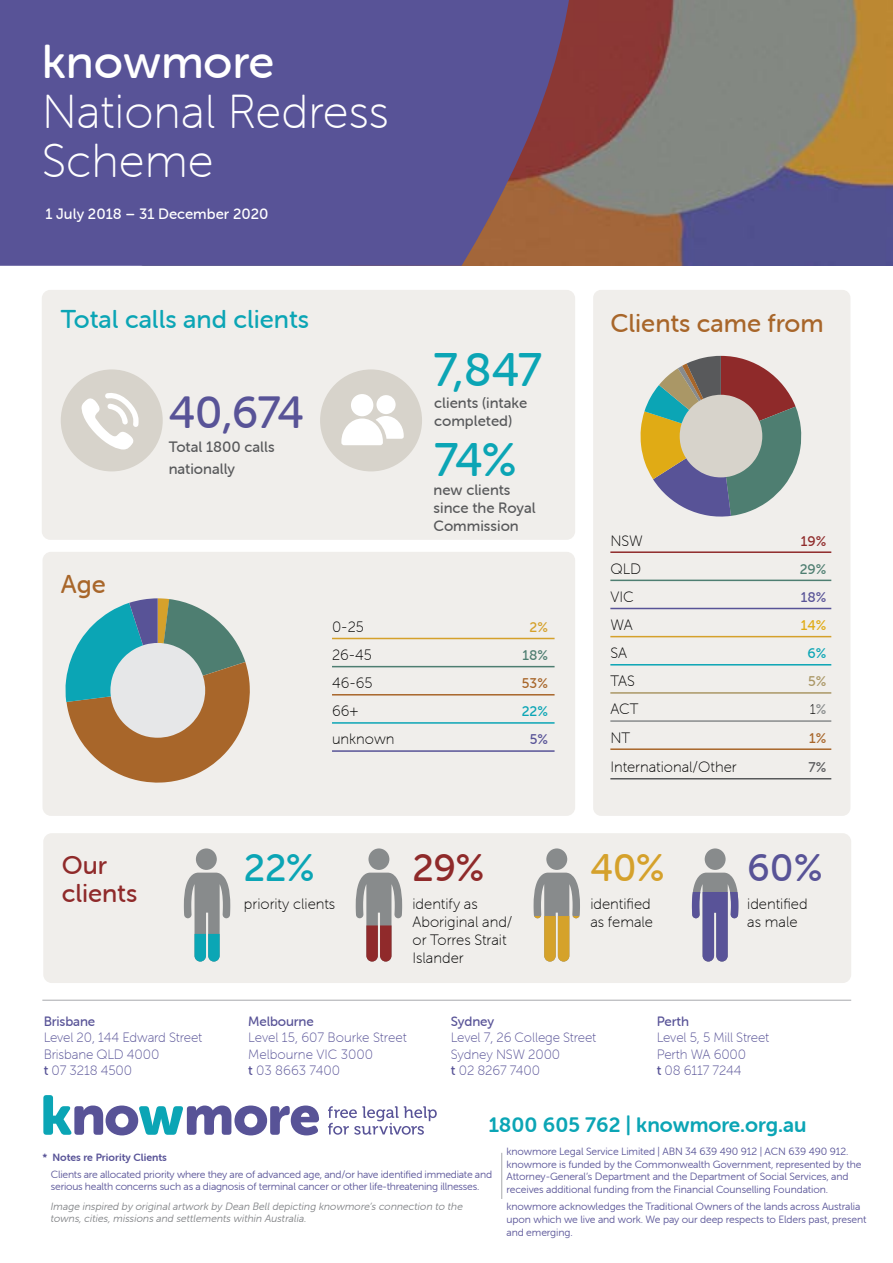
<style>
.page{position:relative;width:893px;height:1263px;background:#fff}
.page>*{position:absolute;margin:0;border:0;box-sizing:border-box;transform-origin:0 0}
.t1{font:258px "Chartwell Pies";color:#d5a12b}
.t2{font:225px "Chartwell Pies";color:#8f2a2a}
.t3{font:47.4px/49.5px "Museo Sans Rounded 100";color:#fff}
.t4{font:47.4px "Museo Sans Rounded 500";color:#fff}
.t5{font:46.95px/90.2px "Museo Sans Rounded 500";color:#0ba5b5}
.t6{font:45px "Museo Sans Rounded 500";color:#585397}
.t7{font:38.4px "Museo Sans Rounded 500";color:#8f2a2a}
.t8{font:38.4px "Museo Sans Rounded 500";color:#585397}
.t9{font:38.4px "Museo Sans Rounded 500";color:#d5a12b}
.t10{font:38.4px "Museo Sans Rounded 500";color:#0ba5b5}
.t11{font:25.8px "Museo Sans Rounded 500";color:#0ba5b5}
.t12{font:25.8px "Museo Sans Rounded 500";color:#a8662a}
.t13{font:25.8px/27.8px "Museo Sans Rounded 500";color:#8f2a2a}
.t14{font:20.85px "Museo Sans Rounded 700";color:#0ba5b5}
.t15{font:15px/18px "Museo Sans Rounded 100";color:#000}
.t16{font:15px/18px "Museo Sans Rounded 500";color:#58595b}
.t17{font:15px "Museo Sans Rounded 500";color:#fff}
.t18{font:14.1px "Museo Sans Rounded 500";color:#4e7e71}
.t19{font:14.1px "Museo Sans Rounded 500";color:#a8662a}
.t20{font:14.1px "Museo Sans Rounded 500";color:#0ba5b5}
.t21{font:14.1px "Museo Sans Rounded 500";color:#585397}
.t22{font:14.1px "Museo Sans Rounded 500";color:#8f2a2a}
.t23{font:14.1px "Museo Sans Rounded 500";color:#e0ab15}
.t24{font:14.1px "Museo Sans Rounded 500";color:#d5a12b}
.t25{font:14.1px "Museo Sans Rounded 500";color:#aa9766}
.t26{font:14.1px "Museo Sans Rounded 100";color:#000}
.t27{font:14.1px "Museo Sans Rounded 500";color:#58595b}
.t28{font:13.5px/16.5px "Museo Sans Rounded 100";letter-spacing:-.01em;color:#585397}
.t29{font:13.5px "Museo Sans Rounded 500";letter-spacing:-.01em;color:#585397}
.t30{font:10.5px/12.8px "Museo Sans Rounded 300";letter-spacing:-.01em;color:#585397}
.t31{font:italic 10.5px/12.8px "Museo Sans Rounded 300";color:#808285}
.t32{font:10.5px "Museo Sans Rounded 700";color:#585397}
.s1{color:#4e7e71}
.s2{color:#a8662a}
.s3{color:#0ba5b5}
.s4{color:#585397}
.s5{color:#e6e7e8}
.s6{color:#e0ab15}
.s7{color:#aa9766}
.s8{color:#58595b}
.s9{color:#d7d3cb}
.s10{font-family:"Museo Sans Rounded 500";color:#888b8c}
.s11{font-family:"Museo Sans Rounded 500"}
</style>
<div class="page">
<div style="left:43px;top:552px;width:532px;height:264px;background:#f0eeeb;border-radius:9px"></div>
<div style="left:593px;top:290px;width:257px;height:526px;background:#f0eeeb;border-radius:8px"></div>
<img style="left:571px;top:0;width:322px;height:266px">
<svg style="left:0;top:0;width:571px;height:266px;background:#5d538f"></svg>
<div style="left:42px;top:290px;width:533px;height:250px;background:#f0eeeb;border-radius:9px"></div>
<div style="left:61px;top:369px;width:102px;height:102px;background:#d7d3cb;border-radius:50%"></div>
<div style="left:320px;top:369px;width:102px;height:102px;background:#d7d3cb;border-radius:50%"></div>
<svg style="left:81px;top:393px;width:58px;height:56px"></svg>
<div style="left:351px;top:394px;width:22px;height:22px;background:#fff;border-radius:50%"></div>
<svg style="left:341px;top:416px;width:63px;height:29px"></svg>
<div style="left:376px;top:395px;width:20px;height:19px;background:#fff;border-radius:50%"></div>
<div style="left:43px;top:833px;width:808px;height:150px;background:#f0eeeb;border-radius:9px"></div>
<div style="left:196px;top:848px;width:21px;height:22px;background:#888b8c;border-radius:11px"></div>
<svg style="left:184px;top:873px;width:46px;height:85px"></svg>
<img style="left:195px;top:934px;width:25px;height:27px">
<div style="left:368px;top:848px;width:21px;height:22px;background:#888b8c;border-radius:11px"></div>
<svg style="left:356px;top:873px;width:46px;height:85px"></svg>
<img style="left:366px;top:925px;width:25px;height:36px">
<div style="left:546px;top:848px;width:21px;height:22px;background:#888b8c;border-radius:11px"></div>
<svg style="left:534px;top:873px;width:46px;height:44px;background:#999b9b"></svg>
<img style="left:534px;top:916px;width:45px;height:45px">
<div style="left:705px;top:848px;width:21px;height:22px;background:#888b8c;border-radius:11px"></div>
<svg style="left:693px;top:873px;width:45px;height:19px"></svg>
<img style="left:692px;top:892px;width:46px;height:69px">
<hr style="left:42px;top:1000px;width:809px;height:1px;background:#a7a9ac">
<svg style="left:43px;top:1095px;width:276px;height:40px"></svg>
<svg style="left:328px;top:1106px;width:109px;height:29px"></svg>
<hr style="left:501px;top:1153px;width:1px;height:46px;background:#a7a9ac">
<hr style="left:332px;top:638px;width:223px;height:1px;background:#d5a12b">
<hr style="left:332px;top:666px;width:223px;height:1px;background:#4e7e71">
<hr style="left:332px;top:694px;width:223px;height:1px;background:#a8662a">
<hr style="left:332px;top:722px;width:223px;height:2px;background:#0ba5b5">
<hr style="left:332px;top:750px;width:223px;height:2px;background:#585397">
<hr style="left:610px;top:551px;width:221px;height:2px;background:#8f2a2a">
<hr style="left:610px;top:580px;width:221px;height:1px;background:#4e7e71">
<hr style="left:610px;top:608px;width:221px;height:1px;background:#585397">
<hr style="left:610px;top:636px;width:221px;height:1px;background:#d5a12b">
<hr style="left:610px;top:664px;width:221px;height:1px;background:#0ba5b5">
<hr style="left:610px;top:692px;width:221px;height:2px;background:#aa9766">
<hr style="left:610px;top:720px;width:221px;height:2px;background:#888b8c">
<hr style="left:610px;top:748px;width:221px;height:2px;background:#a8662a">
<hr style="left:610px;top:778px;width:221px;height:1px;background:#58595b">
<h3 class="t4" style="left:42px;top:36px;width:234px">knowmore</h3>
<h3 class="t3" style="left:42px;top:87px;width:349px">National Redress<br>Scheme</h3>
<h3 class="t17" style="left:46px;top:206px;width:224px">1 July 2018 – 31 December 2020</h3>
<h3 class="t11" style="left:61px;top:305px;width:250px">Total calls and clients</h3>
<h3 class="t6" style="left:169px;top:388px;width:137px">40,674</h3>
<h3 class="t16" style="left:169px;top:435px;width:108px;line-height:22.2px">Total 1800 calls nationally</h3>
<h3 class="t12" style="left:61px;top:570px;width:46px">Age</h3>
<h1 class="t1" style="left:53px;top:532px;width:409px">2+<span class="s1">18</span><span class="s2">3</span><span class="s3">22</span><span class="s4">5</span><span class="s5">z</span></h1>
<h3 class="t5" style="left:434px;top:325px;width:110px">7,847<br>74%</h3>
<h3 class="t16" style="left:434px;top:393px;width:94px">clients (intake completed)</h3>
<h3 class="t16" style="left:434px;top:481px;width:104px">new clients since the Royal<br>Commission</h3>
<h3 class="t15" style="left:332px;top:618px;width:33px">0-25</h3>
<h3 class="t24" style="left:530px;top:619px;width:20px">2%</h3>
<h3 class="t15" style="left:332px;top:646px;width:42px">26-45</h3>
<h3 class="t18" style="left:522px;top:647px;width:27px">18%</h3>
<h3 class="t15" style="left:332px;top:674px;width:42px">46-65</h3>
<h3 class="t19" style="left:522px;top:675px;width:28px">53%</h3>
<h3 class="t15" style="left:332px;top:702px;width:28px">66+</h3>
<h3 class="t20" style="left:522px;top:704px;width:28px">22%</h3>
<h3 class="t15" style="left:332px;top:730px;width:64px">unknown</h3>
<h3 class="t21" style="left:530px;top:732px;width:20px">5%</h3>
<h3 class="t13" style="left:62px;top:852px;width:77px">Our clients</h3>
<h3 class="t10" style="left:244px;top:847px;width:72px">22%</h3>
<h3 class="t15" style="left:244px;top:895px;width:93px">priority clients</h3>
<h3 class="t7" style="left:412px;top:847px;width:73px">29%</h3>
<h3 class="t15" style="left:412px;top:895px;width:102px">identify as<br>Aboriginal and/ or Torres Strait<br>Islander</h3>
<h3 class="t12" style="left:610px;top:309px;width:215px">Clients came from</h3>
<h2 class="t2" style="left:629px;top:298px;width:357px">19<span class="s1">29</span><span class="s4">8</span><span class="s6">4</span><span class="s3">6+</span><span class="s7">5</span><span class="s2">1</span><span class="s8">7</span><span class="s9">z</span></h2>
<h3 class="t15" style="left:610px;top:531px;width:34px">NSW</h3>
<h3 class="t22" style="left:801px;top:533px;width:27px">19%</h3>
<h3 class="t15" style="left:610px;top:560px;width:32px">QLD</h3>
<h3 class="t18" style="left:800px;top:561px;width:28px">29%</h3>
<h3 class="t15" style="left:610px;top:588px;width:25px">VIC</h3>
<h3 class="t21" style="left:801px;top:589px;width:27px">18%</h3>
<h3 class="t15" style="left:610px;top:616px;width:24px">WA</h3>
<h3 class="t23" style="left:801px;top:617px;width:27px">14%</h3>
<h3 class="t15" style="left:610px;top:644px;width:18px">SA</h3>
<h3 class="t20" style="left:807px;top:645px;width:20px">6%</h3>
<h3 class="t15" style="left:610px;top:672px;width:26px">TAS</h3>
<h3 class="t25" style="left:808px;top:674px;width:20px">5%</h3>
<h3 class="t15" style="left:610px;top:700px;width:30px">ACT</h3>
<h3 class="t26" style="left:810px;top:702px;width:18px">1<span class="s10">%</span></h3>
<h3 class="t15" style="left:610px;top:728px;width:21px">NT</h3>
<h3 class="t19" style="left:809px;top:730px;width:19px">1%</h3>
<h3 class="t15" style="left:610px;top:758px;width:128px">International/Other</h3>
<h3 class="t27" style="left:809px;top:759px;width:19px">7%</h3>
<h3 class="t9" style="left:590px;top:847px;width:76px">40%</h3>
<h3 class="t15" style="left:590px;top:895px;width:64px">identified as female</h3>
<h3 class="t8" style="left:747px;top:847px;width:77px">60%</h3>
<h3 class="t15" style="left:747px;top:895px;width:62px">identified as male</h3>
<p class="t29" style="left:44px;top:1014px;width:53px">Brisbane</p>
<p class="t28" style="left:44px;top:1030px;width:160px">Level 20, 144 Edward Street<br>Brisbane QLD 4000<br><span class="s11">t</span> 07 3218 4500</p>
<p class="t29" style="left:248px;top:1014px;width:67px">Melbourne</p>
<p class="t28" style="left:248px;top:1029px;width:160px">Level 15, 607 Bourke Street<br>Melbourne VIC 3000<br><span class="s11">t</span> 03 8663 7400</p>
<p class="t29" style="left:451px;top:1014px;width:45px">Sydney</p>
<p class="t28" style="left:451px;top:1029px;width:147px">Level 7, 26 College Street<br>Sydney NSW 2000<br><span class="s11">t</span> 02 8267 7400</p>
<p class="t29" style="left:657px;top:1014px;width:34px">Perth</p>
<p class="t28" style="left:657px;top:1029px;width:114px">Level 5, 5 Mill Street<br>Perth WA 6000<br><span class="s11">t</span> 08 6117 7244</p>
<h3 class="t14" style="left:489px;top:1113px;width:319px">1800 605 762 | knowmore.org.au</h3>
<p class="t32" style="left:42px;top:1151px;width:126px">* Notes re Priority Clients</p>
<p class="t30" style="left:51px;top:1168px;width:443px">Clients are allocated priority where they are of advanced age, and/or have identified immediate and serious health concerns such as a diagnosis of terminal cancer or other life-threatening illnesses.</p>
<p class="t31" style="left:50px;top:1200px;width:416px">Image inspired by originalartwork by Dean Belldepicting knowmore’s connection to the towns,cities,missions and settlements within Australia.</p>
<p class="t30" style="left:507px;top:1145px;width:356px">knowmore Legal Service Limited | ABN 34 639 490 912 | ACN 639 490 912. knowmore is funded by the Commonwealth Government, represented by the Attorney-General’s Department and the Department of Social Services, and receives additional funding from the Financial Counselling Foundation.</p>
<p class="t30" style="left:507px;top:1200px;width:361px">knowmore acknowledges the Traditional Owners of the lands across Australia upon which we live and work. We pay our deep respects to Elders past, present and emerging.</p>
</div>
